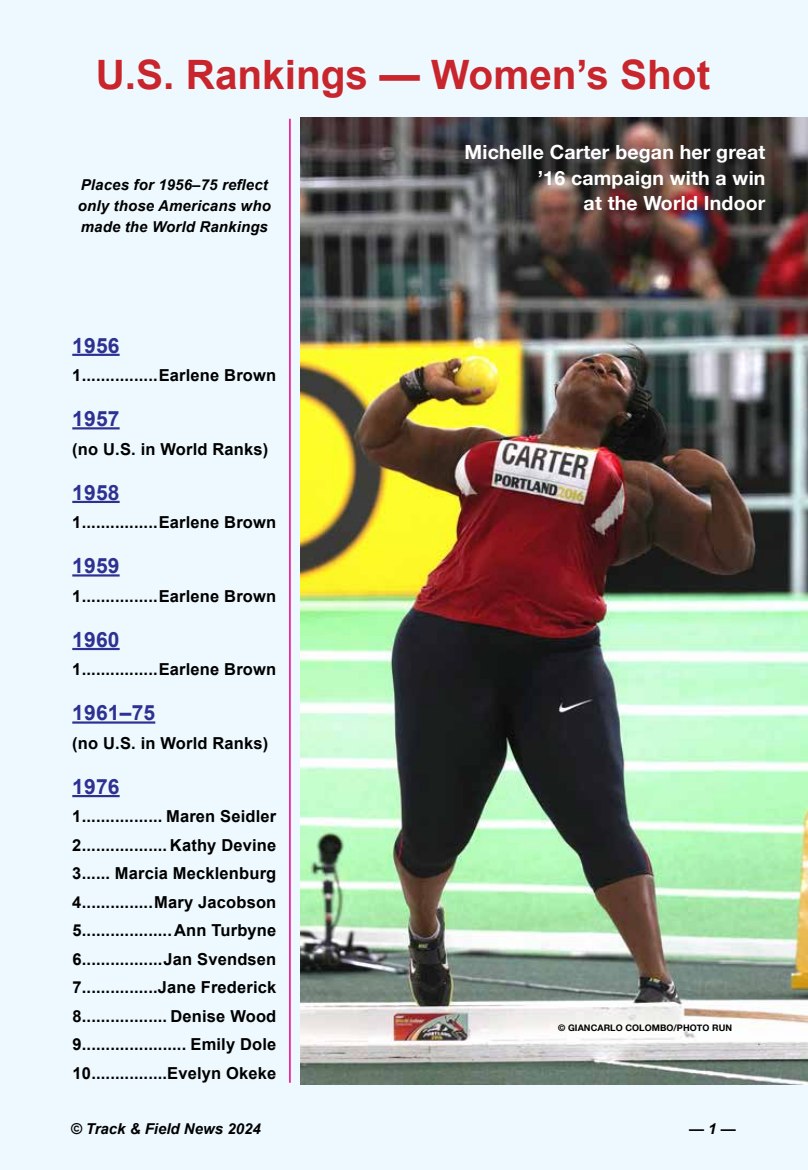
<style>
.page{position:relative;width:808px;height:1170px;background:#fff}
.page>*{position:absolute;margin:0;border:0;box-sizing:border-box;transform-origin:0 0}
.t1{font:700 40.5px "Arial";color:#c9252c}
.t2{font:700 21px "Arial";letter-spacing:.01em;color:#2e3192}
.t3{font:700 19.5px/25.3px "Helvetica Neue";letter-spacing:.01em;color:#fff;text-align:right}
.t4{font:700 16.5px/28.5px "Arial";letter-spacing:.01em;color:#000;text-align:justify}
.t5{font:italic 700 15px/21px "Arial";letter-spacing:.01em;color:#000}
.t6{font:700 9px "Helvetica Neue";letter-spacing:.01em;color:#000}
</style>
<div class="page">
<div style="left:0;top:0;width:808px;height:1169px;background:#edf9fe"></div>
<hr style="left:289px;top:119px;width:2px;height:963px;background:#ec008c">
<hr style="left:518px;top:119px;width:1px;height:965px;background:#ec008c">
<hr style="left:72px;top:354px;width:48px;height:2px;background:#2e3192">
<hr style="left:72px;top:427px;width:48px;height:2px;background:#2e3192">
<hr style="left:72px;top:501px;width:48px;height:2px;background:#2e3192">
<hr style="left:72px;top:574px;width:48px;height:2px;background:#2e3192">
<hr style="left:72px;top:648px;width:48px;height:2px;background:#2e3192">
<hr style="left:72px;top:721px;width:83px;height:2px;background:#2e3192">
<hr style="left:72px;top:795px;width:48px;height:2px;background:#2e3192">
<img style="left:301px;top:117px;width:507px;height:966px">
<h1 class="t1" style="left:96px;top:48px;width:616px">U.S. Rankings — Women’s Shot</h1>
<p class="t5" style="left:78px;top:175px;width:194px">Places for 1956–75 reflect only those Americans who made the World Rankings</p>
<p class="t2" style="left:72px;top:331px;width:49px">1956</p>
<p class="t4" style="left:72px;top:361px;width:206px">1................Earlene Brown</p>
<p class="t2" style="left:72px;top:405px;width:49px">1957</p>
<p class="t4" style="left:72px;top:435px;width:198px">(no U.S. in World Ranks)</p>
<p class="t2" style="left:72px;top:478px;width:49px">1958</p>
<p class="t4" style="left:72px;top:508px;width:206px">1................Earlene Brown</p>
<p class="t2" style="left:72px;top:552px;width:49px">1959</p>
<p class="t4" style="left:72px;top:582px;width:206px">1................Earlene Brown</p>
<p class="t2" style="left:72px;top:625px;width:49px">1960</p>
<p class="t4" style="left:72px;top:655px;width:206px">1................Earlene Brown</p>
<p class="t2" style="left:72px;top:699px;width:84px">1961–75</p>
<p class="t4" style="left:72px;top:729px;width:198px">(no U.S. in World Ranks)</p>
<p class="t2" style="left:72px;top:772px;width:49px">1976</p>
<p class="t4" style="left:72px;top:802px;width:206px">1................. Maren Seidler 2.................. Kathy Devine 3...... Marcia Mecklenburg 4...............Mary Jacobson 5...................Ann Turbyne 6.................Jan Svendsen 7................Jane Frederick 8.................. Denise Wood 9...................... Emily Dole 10................Evelyn Okeke</p>
<p class="t3" style="left:465px;top:140px;width:302px">Michelle Carter began her great ’16 campaign with a win<br>at the World Indoor</p>
<p class="t6" style="left:558px;top:1020px;width:176px">© GIANCARLO COLOMBO/PHOTO RUN</p>
<p class="t5" style="left:71px;top:1118px;width:192px">© Track &amp; Field News 2024</p>
<p class="t5" style="left:689px;top:1118px;width:48px">— 1 —</p>
</div>
